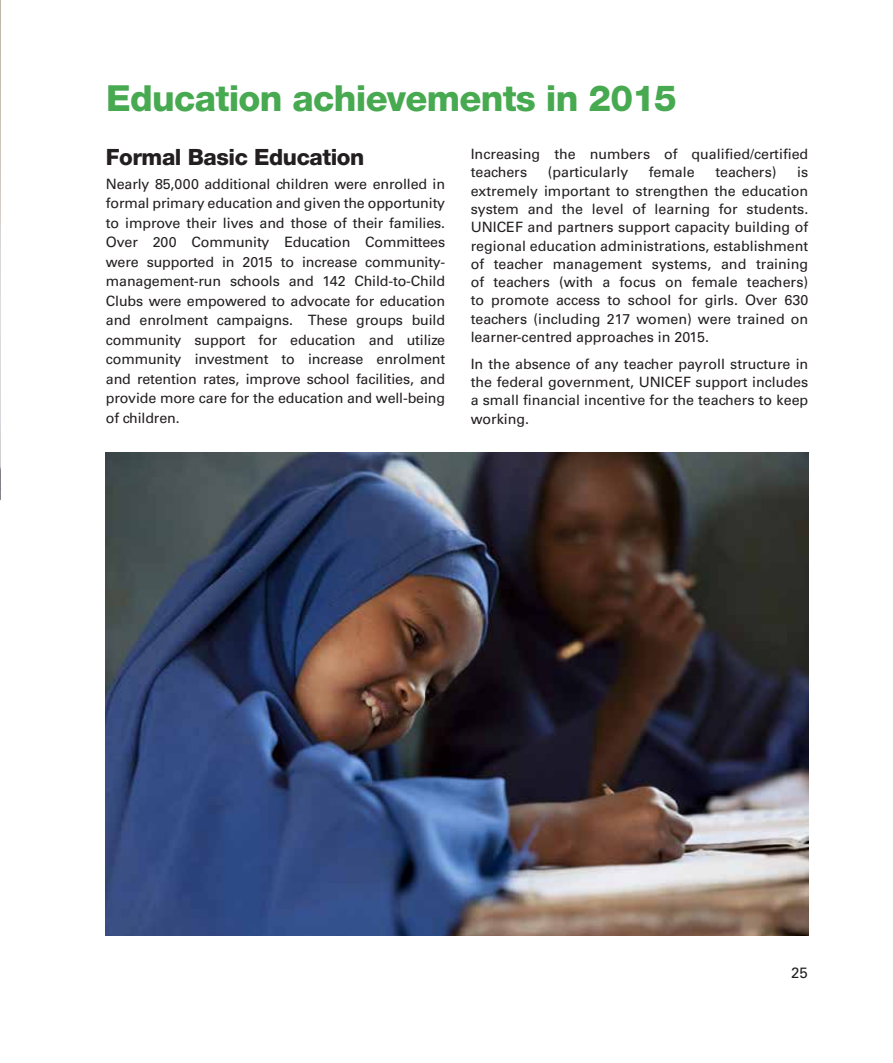
<style>
.page{position:relative;width:893px;height:1063px;background:#fff}
.page>*{position:absolute;margin:0;border:0;box-sizing:border-box;transform-origin:0 0}
.t1{font:800 36px "Helvetica Neue LT Std";letter-spacing:-.02em;color:#47a950}
.t2{font:800 22.5px "Helvetica Neue LT Std";letter-spacing:-.02em;color:#231f20}
.t3{font:15px "Univers LT Std";color:#231f20}
.t4{font:14.25px/18.3px "Univers LT Std";color:#231f20;text-align:justify}
</style>
<div class="page">
<img style="left:0;top:0;width:1px;height:500px">
<img style="left:106px;top:453px;width:702px;height:482px">
<h1 class="t1" style="left:106px;top:77px;width:572px">Education achievements in 2015</h1>
<h2 class="t2" style="left:106px;top:143px;width:260px">Formal Basic Education</h2>
<p class="t4" style="left:106px;top:174px;width:341px;line-height:19.5px">Nearly 85,000 additional children were enrolled in formal primary education and given the opportunity to improve their lives and those of their families.<br>Over 200 Community Education Committees were supported in 2015 to increase community&shy;management-run schools and 142 Child-to-Child Clubs were empowered to advocate for education and enrolment campaigns. These groups build community support for education and utilize community investment to increase enrolment and retention rates, improve school facilities, and provide more care for the education and well-being of children.</p>
<p class="t4" style="left:471px;top:145px;width:339px">Increasing the numbers of qualified/certified teachers</p>
<p class="t4" style="left:548px;top:163px;width:82px">(particularly</p>
<p class="t4" style="left:649px;top:163px;width:47px">female</p>
<p class="t4" style="left:715px;top:163px;width:63px">teachers)</p>
<p class="t4" style="left:471px;top:163px;width:339px;text-indent:327px">is extremely important to strengthen the education system and the level of learning for students.<br>UNICEF and partners support capacity building of regional education administrations, establishment of teacher management systems, and training of teachers (with a focus on female teachers) to promote access to school for girls. Over 630 teachers (including 217 women) were trained on learner-centred approaches in 2015.</p>
<p class="t4" style="left:471px;top:355px;width:339px">In the absence of any teacher payroll structure in the federal government, UNICEF support includes a small financial incentive for the teachers to keep working.</p>
<p class="t3" style="left:791px;top:964px;width:18px">25</p>
</div>
